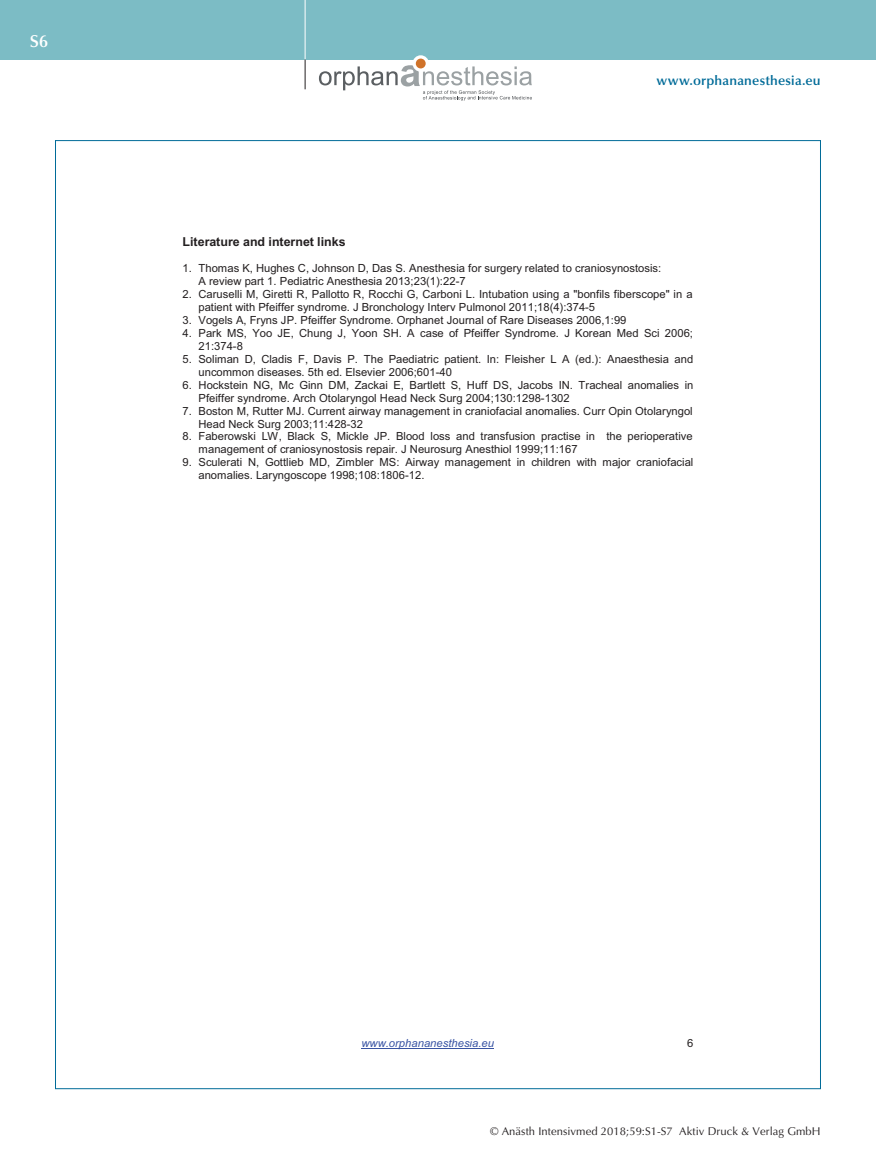
<style>
.page{position:relative;width:876px;height:1174px;background:#fff}
.page>*{position:absolute;margin:0;border:0;box-sizing:border-box;transform-origin:0 0}
.t1{font:600 17.25px "Optima";color:#fff}
.t2{font:600 13.5px "Optima";letter-spacing:.015em;color:#006b98}
.t3{font:700 12.45px "Arial";color:#231f20}
.t4{font:11.25px/12.9px "Arial";color:#231f20}
.t5{font:11.25px "Optima";letter-spacing:.005em;color:#231f20}
.t6{font:italic 11.25px "Arial";color:#3853a3}
</style>
<div class="page">
<div style="left:0;top:0;width:876px;height:60px;background:#7cbcc5"></div>
<hr style="left:305px;top:0;width:1px;height:60px;background:#fff">
<svg style="left:305px;top:60px;width:1px;height:29px"></svg>
<svg style="left:412px;top:55px;width:17px;height:17px"></svg>
<div style="left:416px;top:59px;width:10px;height:9px;background:#d0732a;border-radius:50%"></div>
<svg style="left:319px;top:65px;width:213px;height:35px"></svg>
<hr style="left:361px;top:1048px;width:133px;height:1px;background:#3853a3">
<h1 class="t1" style="left:30px;top:31px;width:20px">S6</h1>
<p class="t2" style="left:656px;top:73px;width:166px">www.orphananesthesia.eu</p>
<p class="t3" style="left:183px;top:233px;width:165px">Literature and internet links</p>
<p class="t4" style="left:199px;top:262px;width:464px;text-indent:-16px">1. Thomas K, Hughes C, Johnson D, Das S. Anesthesia for surgery related to craniosynostosis:<br>A review part 1. Pediatric Anesthesia 2013;23(1):22-7</p>
<p class="t4" style="left:199px;top:288px;width:495px;text-indent:-16px">2. Caruselli M, Giretti R, Pallotto R, Rocchi G, Carboni L. Intubation using a "bonfils fiberscope" in a patient with Pfeiffer syndrome. J Bronchology Interv Pulmonol 2011;18(4):374-5</p>
<p class="t4" style="left:183px;top:313px;width:445px">3. Vogels A, Fryns JP. Pfeiffer Syndrome. Orphanet Journal of Rare Diseases 2006,1:99</p>
<p class="t4" style="left:199px;top:326px;width:496px;text-indent:-16px">4. Park MS, Yoo JE, Chung J, Yoon SH. A case of Pfeiffer Syndrome. J Korean Med Sci 2006;<br>21:374-8</p>
<p class="t4" style="left:199px;top:352px;width:496px;text-indent:-16px">5. Soliman D, Cladis F, Davis P. The Paediatric patient. In: Fleisher L A (ed.): Anaesthesia and uncommon diseases. 5th ed. Elsevier 2006;601-40</p>
<p class="t4" style="left:199px;top:378px;width:496px;text-indent:-16px">6. Hockstein NG, Mc Ginn DM, Zackai E, Bartlett S, Huff DS, Jacobs IN. Tracheal anomalies in<br>Pfeiffer syndrome. Arch Otolaryngol Head Neck Surg 2004;130:1298-1302</p>
<p class="t4" style="left:199px;top:404px;width:496px;text-indent:-16px">7. Boston M, Rutter MJ. Current airway management in craniofacial anomalies. Curr Opin Otolaryngol<br>Head Neck Surg 2003;11:428-32</p>
<p class="t4" style="left:199px;top:430px;width:496px;text-indent:-16px">8. Faberowski LW, Black S, Mickle JP. Blood loss and transfusion practise in the perioperative management of craniosynostosis repair. J Neurosurg Anesthiol 1999;11:167</p>
<p class="t4" style="left:199px;top:456px;width:496px;text-indent:-16px">9. Sculerati N, Gottlieb MD, Zimbler MS: Airway management in children with major craniofacial anomalies. Laryngoscope 1998;108:1806-12.</p>
<p class="t6" style="left:361px;top:1035px;width:134px">www.orphananesthesia.eu</p>
<p class="t4" style="left:687px;top:1036px;width:8px">6</p>
<p class="t5" style="left:490px;top:1125px;width:332px">© Anästh Intensivmed 2018;59:S1-S7 Aktiv Druck &amp; Verlag GmbH</p>
</div>
